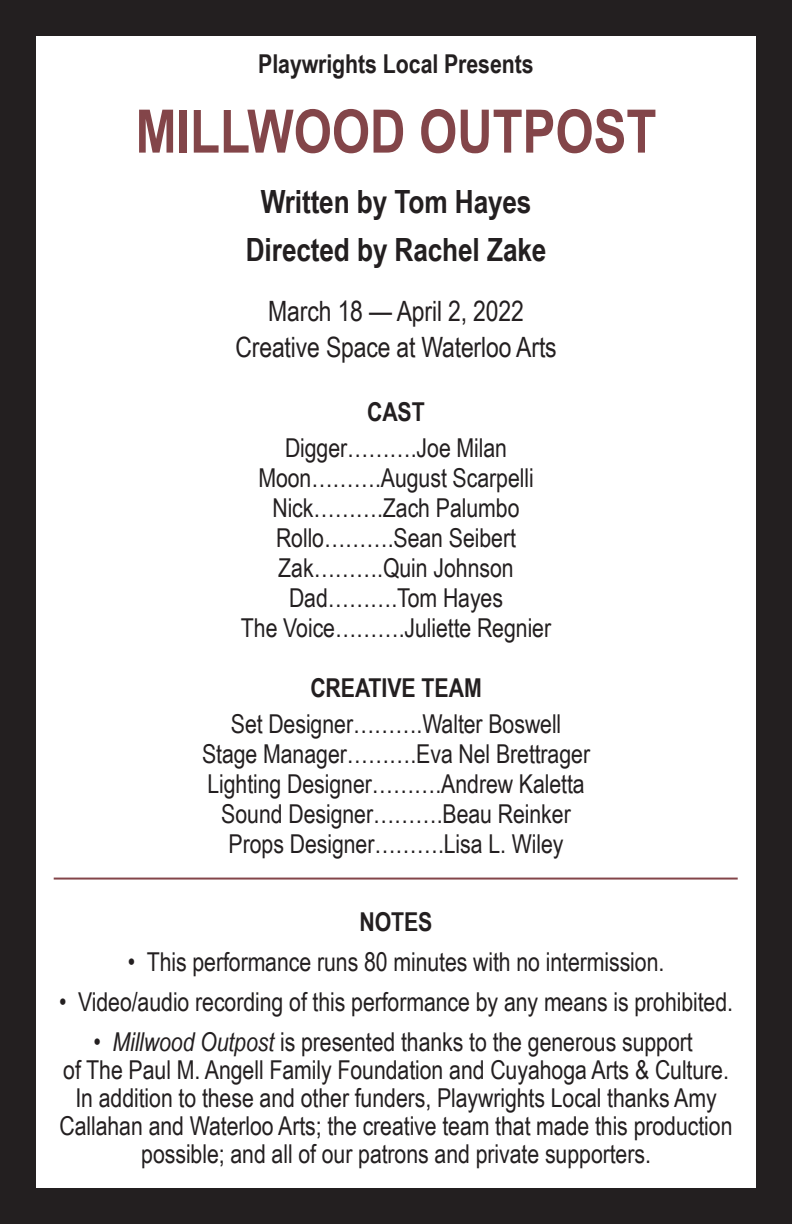
<style>
.page{position:relative;width:792px;height:1224px;background:#231f20}
.page>*{position:absolute;margin:0;border:0;box-sizing:border-box;transform-origin:0 0}
.t1{font:700 60px "Arial Narrow";color:#834549}
.t2{font:700 32px/48px "Arial Narrow";letter-spacing:-.005em;color:#231f20;text-align:center}
.t3{font:28px/36px "Arial Narrow";letter-spacing:-.005em;color:#231f20;text-align:center}
.t4{font:26px/30px "Arial Narrow";color:#231f20;text-align:center}
.t5{font:700 26px "Arial Narrow";color:#231f20}
.s1{font-style:italic}
</style>
<div class="page">
<div style="left:36px;top:36px;width:720px;height:1152px;background:#fff"></div>
<hr style="left:54px;top:878px;width:684px;height:2px;background:#834549">
<p class="t5" style="left:258px;top:48px;width:277px">Playwrights Local Presents</p>
<h1 class="t1" style="left:136px;top:97px;width:522px">MILLWOOD OUTPOST</h1>
<p class="t2" style="left:246px;top:177px;width:302px">Written by Tom Hayes<br>Directed by Rachel Zake</p>
<p class="t3" style="left:235px;top:292px;width:323px">March 18 — April 2, 2022<br>Creative Space at Waterloo Arts</p>
<p class="t5" style="left:367px;top:396px;width:59px">CAST</p>
<p class="t4" style="left:241px;top:432px;width:312px">Digger……….Joe Milan<br>Moon……….August Scarpelli<br>Nick……….Zach Palumbo<br>Rollo……….Sean Seibert<br>Zak……….Quin Johnson<br>Dad……….Tom Hayes<br>The Voice……….Juliette Regnier</p>
<p class="t5" style="left:310px;top:672px;width:173px">CREATIVE TEAM</p>
<p class="t4" style="left:202px;top:708px;width:390px">Set Designer……….Walter Boswell Stage Manager……….Eva Nel Brettrager Lighting Designer……….Andrew Kaletta Sound Designer……….Beau Reinker Props Designer……….Lisa L. Wiley</p>
<p class="t5" style="left:360px;top:906px;width:74px">NOTES</p>
<p class="t4" style="left:128px;top:946px;width:538px"><span class="s1">•</span> This performance runs 80 minutes with no intermission.</p>
<p class="t4" style="left:59px;top:986px;width:676px"><span class="s1">•</span> Video/audio recording of this performance by any means is prohibited.</p>
<p class="t4" style="left:60px;top:1027px;width:675px;line-height:28px">• <span class="s1">Millwood Outpost</span> is presented thanks to the generous support<br>of The Paul M. Angell Family Foundation and Cuyahoga Arts &amp; Culture.<br>In addition to these and other funders, Playwrights Local thanks Amy Callahan and Waterloo Arts; the creative team that made this production possible; and all of our patrons and private supporters.</p>
</div>
